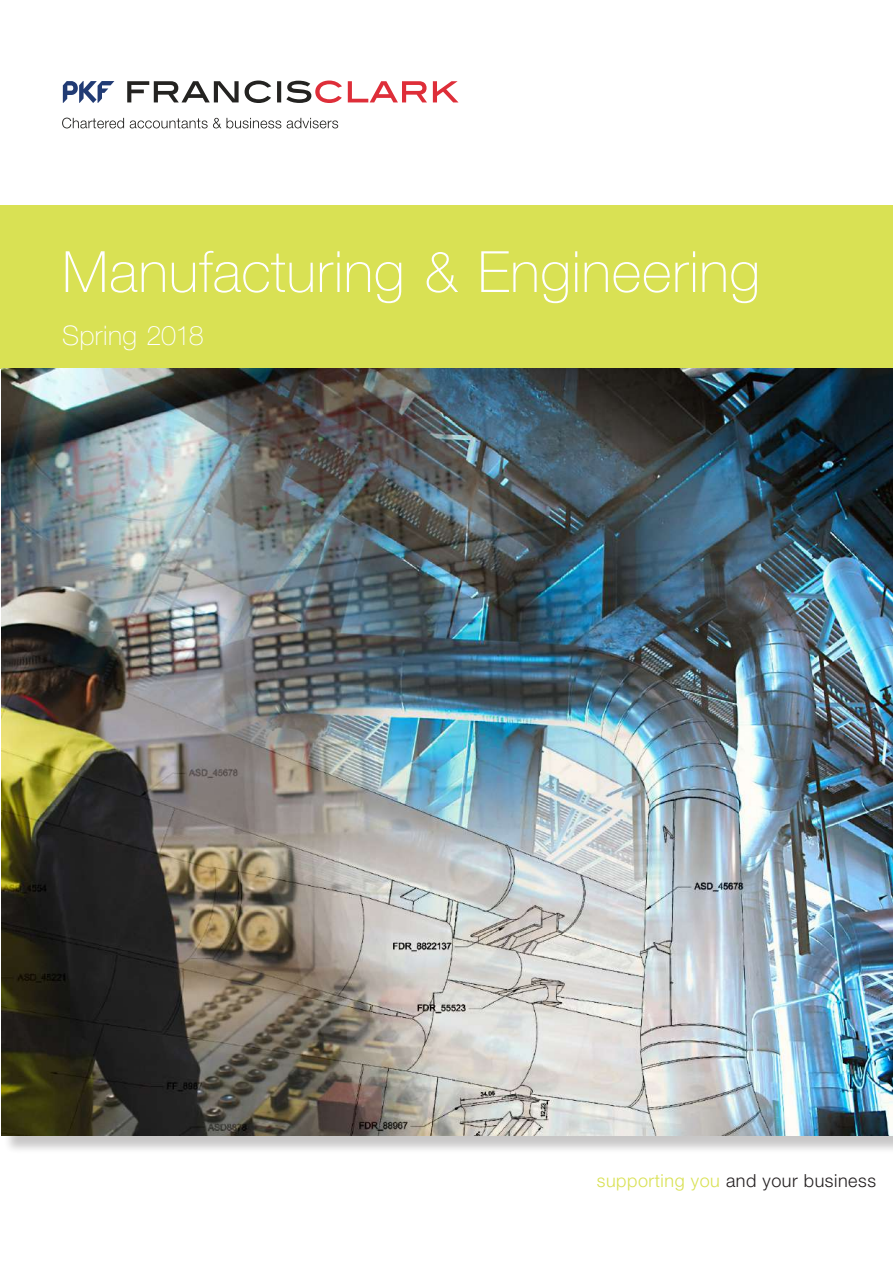
<style>
.page{position:relative;width:893px;height:1263px;background:#fff}
.page>*{position:absolute;margin:0;border:0;box-sizing:border-box;transform-origin:0 0}
.t1{font:100 57px "Helvetica Neue LT Std";letter-spacing:.01em;color:#fff}
.t2{font:100 27px "Helvetica Neue LT Std";letter-spacing:.015em;color:#fff}
.t3{font:300 18px "Helvetica Neue LT Std";letter-spacing:.03em;color:#231f20}
.s1{color:#d9e154}
</style>
<div class="page">
<svg style="left:63px;top:81px;width:51px;height:22px"></svg>
<svg style="left:62px;top:118px;width:62px;height:10px"></svg>
<svg style="left:130px;top:118px;width:151px;height:10px"></svg>
<svg style="left:287px;top:118px;width:51px;height:10px"></svg>
<svg style="left:127px;top:81px;width:331px;height:22px"></svg>
<div style="left:0;top:205px;width:893px;height:164px;background:#d9e154"></div>
<div style="left:3px;top:371px;width:890px;height:783px;background:#231f20;opacity:.25"></div>
<img style="left:1px;top:369px;width:892px;height:766px">
<h1 class="t1" style="left:62px;top:239px;width:699px">Manufacturing &amp; Engineering</h1>
<h2 class="t2" style="left:62px;top:319px;width:143px">Spring 2018</h2>
<p class="t3" style="left:597px;top:1170px;width:281px"><span class="s1">supporting you</span> and your business</p>
</div>
